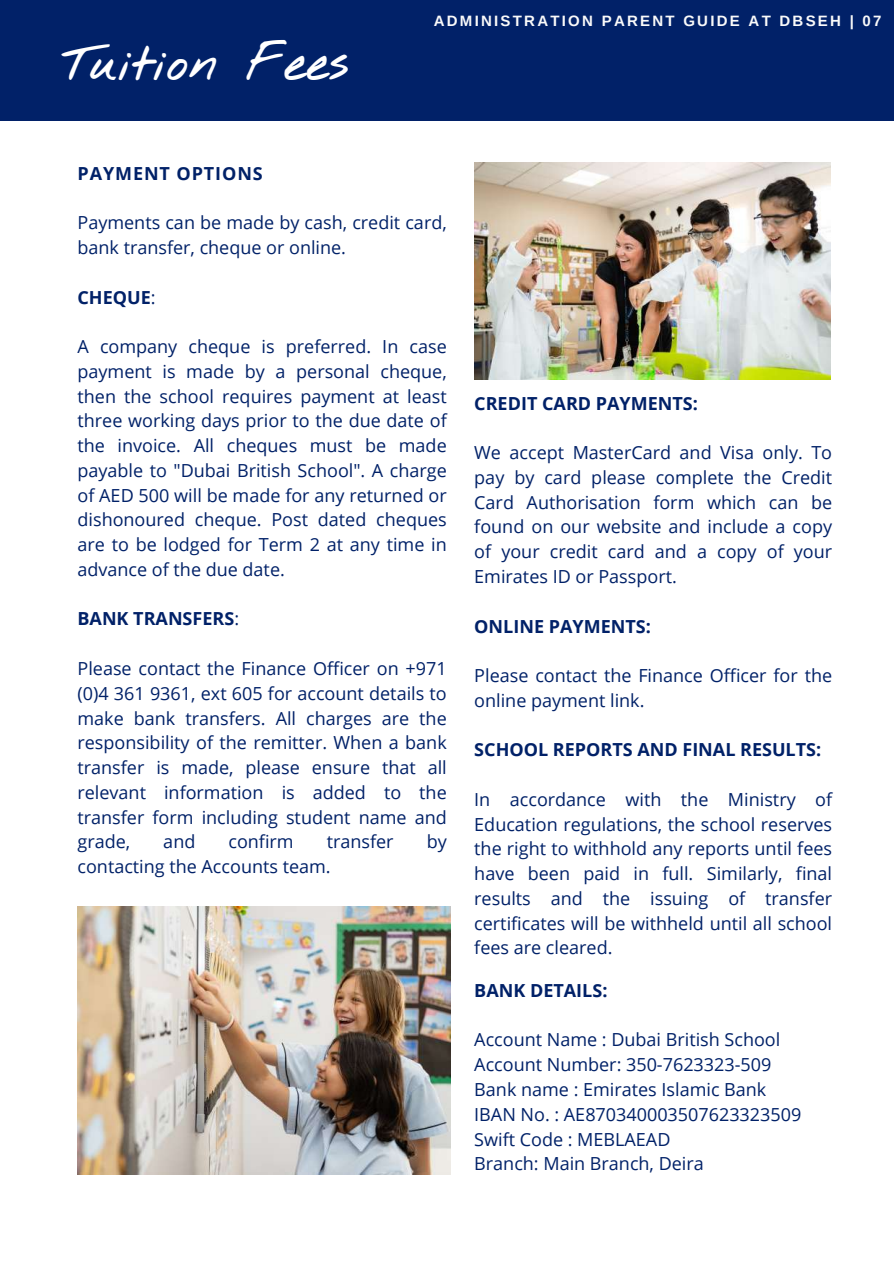
<style>
.page{position:relative;width:894px;height:1264px;background:#fff}
.page>*{position:absolute;margin:0;border:0;box-sizing:border-box;transform-origin:0 0}
.t1{font:700 42px "Nothing You Could Do";color:#fff}
.t2{font:18px/24.8px "Open Sans";color:#012168;text-align:justify}
.t3{font:700 18px "Open Sans";color:#012168}
.t4{font:700 18px "Open Sans";letter-spacing:.05em;color:#012168}
.t5{font:700 15px "Arimo";letter-spacing:.15em;color:#fafafa}
.s1{font-weight:400}
</style>
<div class="page">
<div style="left:0;top:0;width:893px;height:121px;background:#012168"></div>
<img style="left:77px;top:906px;width:373px;height:268px">
<img style="left:474px;top:162px;width:355px;height:217px">
<h1 class="t1" style="left:61px;top:27px;width:290px">Tuition Fees</h1>
<p class="t5" style="left:433px;top:12px;width:449px">ADMINISTRATION PARENT GUIDE AT DBSEH | 07</p>
<p class="t5" style="left:701px;top:12px;width:109px">FS1 AT DBS</p>
<p class="t5" style="left:862px;top:12px;width:20px">23</p>
<p class="t4" style="left:77px;top:160px;width:187px">PAYMENT OPTIONS</p>
<p class="t2" style="left:77px;top:210px;width:370px">Payments can be made by cash, credit card, bank transfer, cheque or online.</p>
<p class="t3" style="left:77px;top:284px;width:80px">CHEQUE<span class="s1">:</span></p>
<p class="t2" style="left:77px;top:334px;width:370px">A company cheque is preferred. In case payment is made by a personal cheque, then the school requires payment at least three working days prior to the due date of the invoice. All cheques must be made payable to "Dubai British School". A charge of AED 500 will be made for any returned or dishonoured cheque. Post dated cheques are to be lodged for Term 2 at any time in advance of the due date.</p>
<p class="t3" style="left:77px;top:606px;width:163px">BANK TRANSFERS<span class="s1">:</span></p>
<p class="t2" style="left:77px;top:655px;width:370px">Please contact the Finance Officer on +971 (0)4 361 9361, ext 605 for account details to make bank transfers. All charges are the responsibility of the remitter. When a bank transfer is made, please ensure that all relevant information is added to the transfer form including student name and grade,</p>
<p class="t2" style="left:163px;top:829px;width:34px">and</p>
<p class="t2" style="left:228px;top:829px;width:67px">confirm</p>
<p class="t2" style="left:326px;top:829px;width:68px">transfer</p>
<p class="t2" style="left:426px;top:829px;width:22px">by</p>
<p class="t2" style="left:77px;top:853px;width:255px">contacting the Accounts team.</p>
<p class="t3" style="left:474px;top:390px;width:225px">CREDIT CARD PAYMENTS:</p>
<p class="t2" style="left:474px;top:440px;width:359px">We accept MasterCard and Visa only. To pay by card please complete the Credit Card Authorisation form which can be found on our website and include a copy of your credit card and a copy of your Emirates ID or Passport.</p>
<p class="t3" style="left:474px;top:613px;width:178px">ONLINE PAYMENTS:</p>
<p class="t2" style="left:474px;top:662px;width:359px">Please contact the Finance Officer for the online payment link.</p>
<p class="t3" style="left:474px;top:737px;width:348px">SCHOOL REPORTS AND FINAL RESULTS:</p>
<p class="t2" style="left:474px;top:786px;width:359px">In accordance with the Ministry of Education regulations, the school reserves the right to withhold any reports until fees have been paid in full. Similarly, final results and the issuing of transfer certificates will be withheld until all school fees are cleared.</p>
<p class="t3" style="left:474px;top:977px;width:135px">BANK DETAILS:</p>
<p class="t2" style="left:474px;top:1027px;width:328px;text-align:left">Account Name : Dubai British School<br>Account Number: 350-7623323-509<br>Bank name : Emirates Islamic Bank<br>IBAN No. : AE870340003507623323509<br>Swift Code : MEBLAEAD<br>Branch: Main Branch, Deira</p>
</div>
